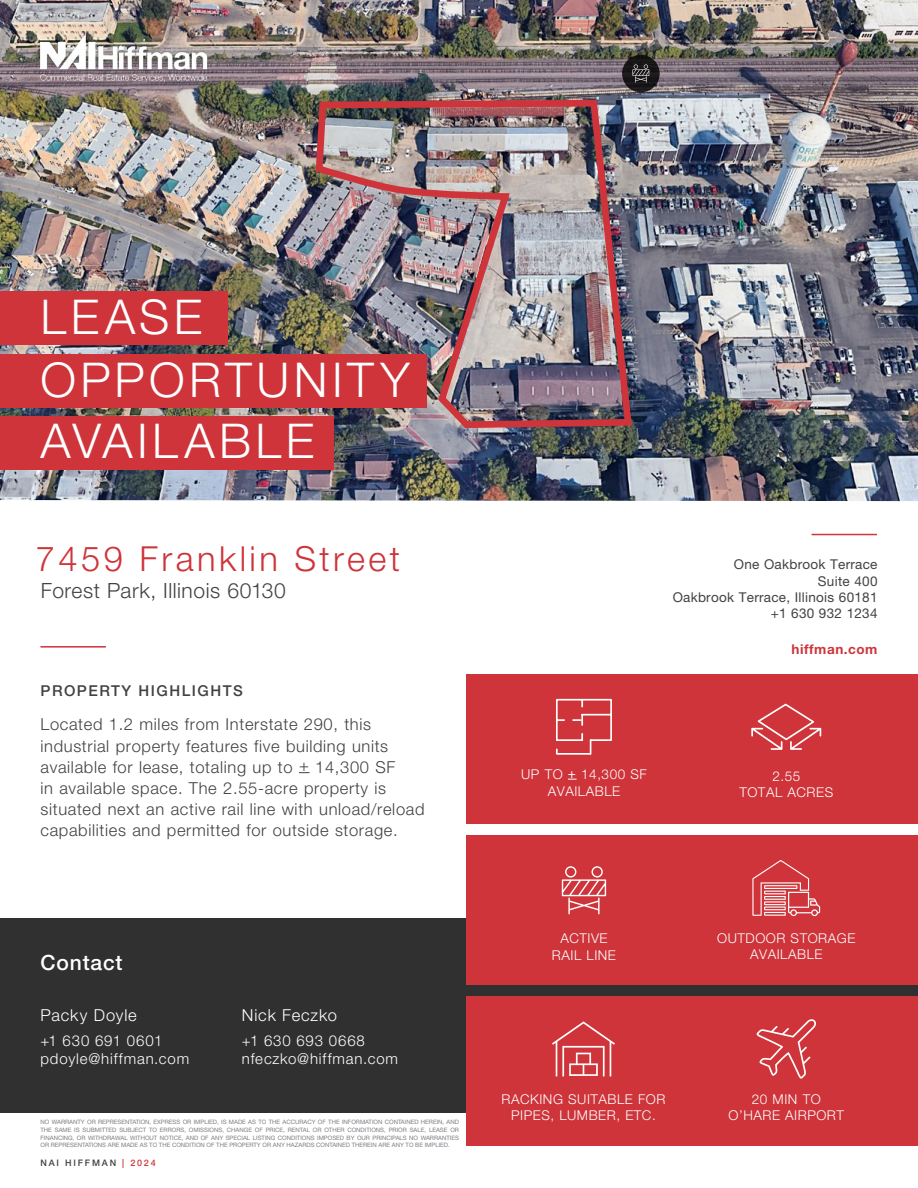
<style>
.page{position:relative;width:918px;height:1188px;background:#fff}
.page>*{position:absolute;margin:0;border:0;box-sizing:border-box;transform-origin:0 0}
.t1{font:300 48px/62.1px "Helvetica Neue LT Std";letter-spacing:.095em;color:#fff}
.t2{font:300 34.5px "Helvetica Neue LT Std";letter-spacing:.1em;color:#ce343a}
.t3{font:300 21px "Helvetica Neue LT Std";letter-spacing:.025em;color:#414242}
.t4{font:500 21px "Helvetica Neue LT Std";letter-spacing:.04em;color:#fff}
.t5{font:300 16.5px/21px "Helvetica Neue LT Std";letter-spacing:.04em;color:#414242}
.t6{font:300 16.5px "Helvetica Neue LT Std";letter-spacing:.05em;color:#fff}
.t7{font:300 15px/18px "Helvetica Neue LT Std";letter-spacing:.055em;color:#fff}
.t8{font:500 15px "Helvetica Neue LT Std";letter-spacing:.1em;color:#414242}
.t9{font:300 13.5px/16.5px "Helvetica Neue LT Std";letter-spacing:.04em;color:#fff;text-align:center}
.t10{font:13.5px/16.4px "Helvetica Neue LT Std";letter-spacing:.02em;color:#414242;text-align:right}
.t11{font:700 13.5px "Helvetica Neue LT Std";letter-spacing:.04em;color:#ce343a}
.t12{font:500 9px "Helvetica Neue LT Std";letter-spacing:.2em;color:#414242}
.t13{font:6px/7.9px "Helvetica Neue LT Std";color:#7b7d81;text-align:justify}
.s1{color:#ce343a}
.s2{font-weight:400}
</style>
<div class="page">
<div style="left:0;top:918px;width:918px;height:194px;background:#303030"></div>
<div style="left:466px;top:674px;width:452px;height:150px;background:#ce343a"></div>
<div style="left:466px;top:835px;width:452px;height:149px;background:#ce343a"></div>
<div style="left:466px;top:997px;width:452px;height:149px;background:#ce343a"></div>
<img style="left:0;top:0;width:918px;height:501px">
<img style="left:313px;top:96px;width:323px;height:335px">
<div style="left:0;top:291px;width:228px;height:53px;background:#ce343a"></div>
<div style="left:0;top:354px;width:427px;height:53px;background:#ce343a"></div>
<div style="left:0;top:417px;width:334px;height:53px;background:#ce343a"></div>
<hr style="left:40px;top:646px;width:66px;height:2px;background:#ce343a">
<img style="left:40px;top:33px;width:177px;height:51px">
<hr style="left:812px;top:534px;width:65px;height:1px;background:#ce343a">
<svg style="left:622px;top:55px;width:38px;height:37px"></svg>
<svg style="left:632px;top:64px;width:17px;height:19px"></svg>
<svg style="left:556px;top:698px;width:56px;height:57px"></svg>
<svg style="left:562px;top:866px;width:44px;height:48px"></svg>
<svg style="left:751px;top:704px;width:70px;height:46px"></svg>
<svg style="left:752px;top:860px;width:68px;height:56px"></svg>
<svg style="left:757px;top:1019px;width:59px;height:60px"></svg>
<svg style="left:552px;top:1021px;width:63px;height:55px"></svg>
<h1 class="t1" style="left:40px;top:284px;width:371px">LEASE<br>OPPORTUNITY<br>AVAILABLE</h1>
<h2 class="t2" style="left:36px;top:538px;width:366px">7459 Franklin Street</h2>
<h3 class="t3" style="left:41px;top:577px;width:247px">Forest Park, Illinois 60130</h3>
<h3 class="t8" style="left:40px;top:682px;width:204px">PROPERTY HIGHLIGHTS</h3>
<p class="t5" style="left:40px;top:714px;width:386px">Located 1.2 miles from Interstate 290, this industrial property features five building units available for lease, totaling up to + 14,300 SF<br>in available space. The 2.55-acre property is situated next an active rail line with unload/reload capabilities and permitted for outside storage.</p>
<h3 class="t4" style="left:40px;top:950px;width:84px">Contact</h3>
<h3 class="t6" style="left:40px;top:1005px;width:98px">Packy Doyle</h3>
<h3 class="t7" style="left:40px;top:1031px;width:150px">+1 630 691 0601 pdoyle@hiffman.com</h3>
<h3 class="t6" style="left:242px;top:1005px;width:96px">Nick Feczko</h3>
<h3 class="t7" style="left:242px;top:1031px;width:158px">+1 630 693 0668 nfeczko@hiffman.com</h3>
<p class="t13" style="left:40px;top:1118px;width:420px">NO WARRANTY OR REPRESENTATION, EXPRESS OR IMPLIED, IS MADE AS TO THE ACCURACY OF THE INFORMATION CONTAINED HEREIN, AND THE SAME IS SUBMITTED SUBJECT TO ERRORS, OMISSIONS, CHANGE OF PRICE, RENTAL OR OTHER CONDITIONS, PRIOR SALE, LEASE OR FINANCING, OR WITHDRAWAL WITHOUT NOTICE, AND OF ANY SPECIAL LISTING CONDITIONS IMPOSED BY OUR PRINCIPALS NO WARRANTIES OR REPRESENTATIONS ARE MADE AS TO THE CONDITION OF THE PROPERTY OR ANY HAZARDS CONTAINED THEREIN ARE ANY TO BE IMPLIED.</p>
<h3 class="t12" style="left:40px;top:1158px;width:117px">NAI HIFFMAN <span class="s1">| 2024</span></h3>
<h3 class="t10" style="left:673px;top:556px;width:206px">One Oakbrook Terrace<br>Suite 400<br>Oakbrook Terrace, Illinois 60181 +1 630 932 1234</h3>
<h3 class="t11" style="left:792px;top:641px;width:87px">hiffman.com</h3>
<h3 class="t9" style="left:521px;top:766px;width:127px">UP TO <span class="s2">+</span> 14,300 SF<br>AVAILABLE</h3>
<h3 class="t9" style="left:739px;top:767px;width:95px">2.55<br>TOTAL ACRES</h3>
<h3 class="t9" style="left:552px;top:930px;width:65px">ACTIVE<br>RAIL LINE</h3>
<h3 class="t9" style="left:717px;top:929px;width:140px">OUTDOOR STORAGE<br>AVAILABLE</h3>
<h3 class="t9" style="left:502px;top:1091px;width:165px">RACKING SUITABLE FOR<br>PIPES, LUMBER, ETC.</h3>
<h3 class="t9" style="left:729px;top:1091px;width:117px">20 MIN TO<br>O’HARE AIRPORT</h3>
</div>
